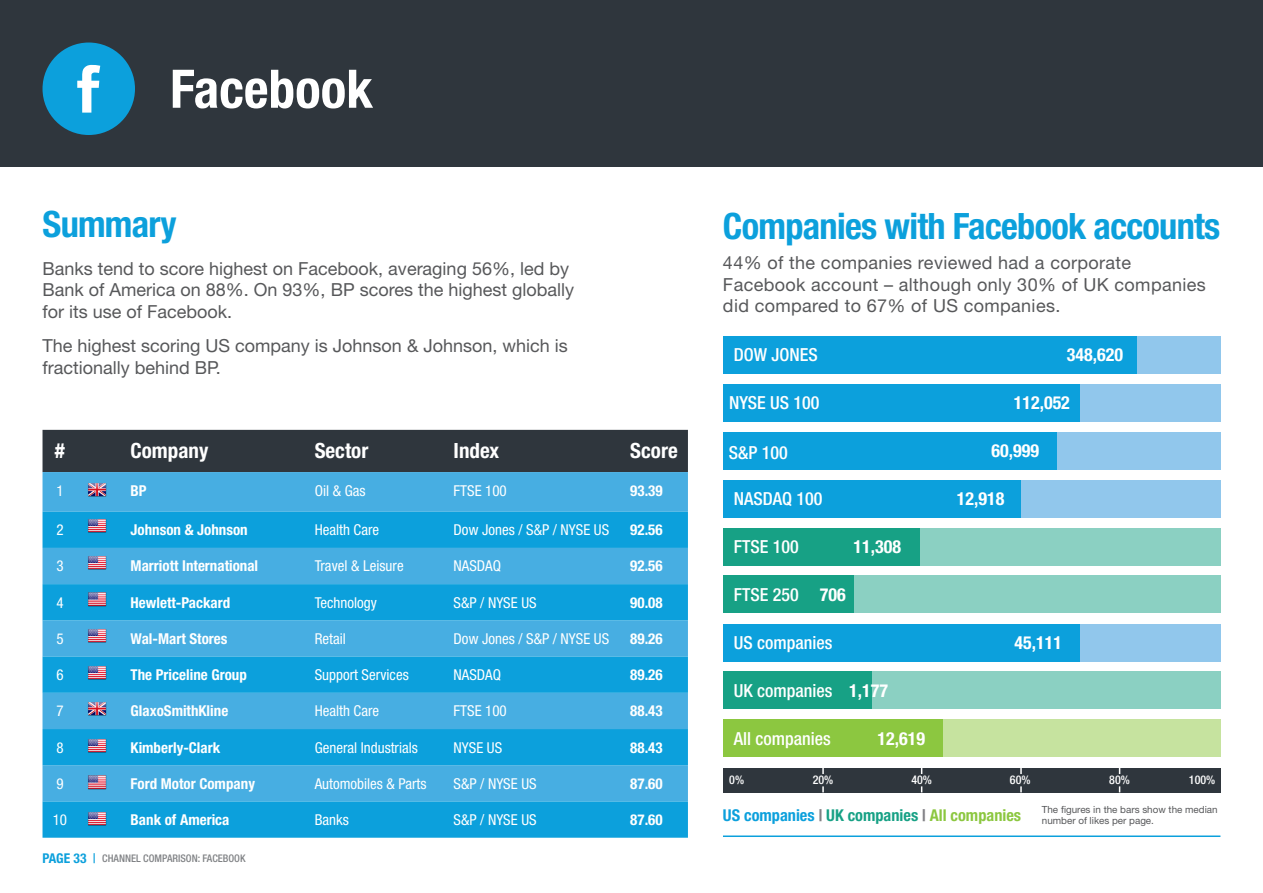
<style>
.page{position:relative;width:1263px;height:893px;background:#fff}
.page>*{position:absolute;margin:0;border:0;box-sizing:border-box;transform-origin:0 0}
.t1{font:700 condensed 53.25px "Helvetica Neue LT Std";color:#fff}
.t2{font:700 condensed 36.3px "Helvetica Neue LT Std";letter-spacing:-.02em;color:#0ca0dc}
.t3{font:700 condensed 21px "Helvetica Neue LT Std";color:#fff}
.t4{font:18px/21.6px "Helvetica Neue LT Std";color:#57585a}
.t5{font:18px/21.6px "Helvetica Neue LT Std";letter-spacing:.02em;color:#57585a}
.t6{font:500 condensed 18px "Helvetica Neue LT Std";color:#fff}
.t7{font:700 condensed 18px "Helvetica Neue LT Std";color:#fff}
.t8{font:700 condensed 16.35px "Helvetica Neue LT Std";color:#8cc740}
.t9{font:condensed 15px "Helvetica Neue LT Std";color:#fff}
.t10{font:700 condensed 15px "Helvetica Neue LT Std";color:#fff}
.t11{font:700 condensed 13.5px "Helvetica Neue LT Std";color:#0ca0dc}
.t12{font:500 condensed 12px "Helvetica Neue LT Std";color:#fff}
.t13{font:500 condensed 10.5px "Helvetica Neue LT Std";color:#808285}
.t14{font:9.9px "Helvetica Neue LT Std";color:#57585a}
.s1{font-weight:500}
.s2{color:#0ca0dc}
.s3{color:#818085}
.s4{color:#17a185}
</style>
<div class="page">
<div style="left:0;top:0;width:1263px;height:166px;background:#2f363d"></div>
<div style="left:723px;top:336px;width:497px;height:38px;background:#91c7ec"></div>
<div style="left:723px;top:384px;width:497px;height:37px;background:#91c7ec"></div>
<div style="left:723px;top:432px;width:497px;height:37px;background:#91c7ec"></div>
<div style="left:723px;top:480px;width:497px;height:37px;background:#91c7ec"></div>
<div style="left:723px;top:624px;width:497px;height:37px;background:#91c7ec"></div>
<div style="left:723px;top:528px;width:497px;height:37px;background:#8bd0c2"></div>
<div style="left:723px;top:672px;width:497px;height:37px;background:#8bd0c2"></div>
<div style="left:723px;top:576px;width:497px;height:37px;background:#8bd0c2"></div>
<div style="left:723px;top:720px;width:497px;height:37px;background:#c6e39f"></div>
<div style="left:723px;top:336px;width:413px;height:38px;background:#0ca0dc"></div>
<div style="left:723px;top:384px;width:356px;height:37px;background:#0ca0dc"></div>
<div style="left:723px;top:432px;width:333px;height:37px;background:#0ca0dc"></div>
<div style="left:723px;top:480px;width:298px;height:37px;background:#0ca0dc"></div>
<div style="left:723px;top:624px;width:356px;height:37px;background:#0ca0dc"></div>
<div style="left:723px;top:528px;width:196px;height:37px;background:#17a185"></div>
<div style="left:723px;top:672px;width:149px;height:37px;background:#17a185"></div>
<div style="left:723px;top:576px;width:131px;height:37px;background:#17a185"></div>
<div style="left:723px;top:720px;width:219px;height:37px;background:#8cc740"></div>
<div style="left:43px;top:43px;width:92px;height:92px;background:#0ca0dc;border-radius:50%"></div>
<svg style="left:77px;top:65px;width:23px;height:48px"></svg>
<div style="left:43px;top:430px;width:645px;height:42px;background:#2f363d"></div>
<div style="left:43px;top:472px;width:645px;height:40px;background:#47aee2"></div>
<svg style="left:43px;top:512px;width:645px;height:326px;background:#27a6de"></svg>
<img style="left:87px;top:590px;width:19px;height:19px">
<img style="left:87px;top:626px;width:19px;height:20px">
<img style="left:87px;top:663px;width:19px;height:19px">
<img style="left:87px;top:700px;width:19px;height:19px">
<img style="left:87px;top:736px;width:19px;height:20px">
<img style="left:87px;top:773px;width:19px;height:19px">
<img style="left:87px;top:810px;width:19px;height:19px">
<img style="left:87px;top:553px;width:19px;height:19px">
<img style="left:87px;top:517px;width:19px;height:19px">
<img style="left:87px;top:480px;width:19px;height:19px">
<div style="left:723px;top:768px;width:497px;height:24px;background:#2f363d"></div>
<svg style="left:822px;top:786px;width:2px;height:6px"></svg>
<svg style="left:1020px;top:786px;width:2px;height:6px"></svg>
<svg style="left:822px;top:768px;width:2px;height:6px"></svg>
<svg style="left:1020px;top:768px;width:2px;height:6px"></svg>
<hr style="left:723px;top:835px;width:497px;height:2px;background:#0ca0dc">
<p class="t1" style="left:170px;top:57px;width:204px">Facebook</p>
<p class="t2" style="left:43px;top:203px;width:136px">Summary</p>
<p class="t4" style="left:43px;top:257px;width:533px">Banks tend to score highest on Facebook, averaging 56%, led by<br>Bank of America on 88%. On 93%, BP scores the highest globally for its use of Facebook.</p>
<p class="t4" style="left:43px;top:335px;width:527px">The highest scoring US company is Johnson &amp; Johnson, which is fractionally behind BP.</p>
<p class="t3" style="left:55px;top:438px;width:12px">#</p>
<p class="t3" style="left:131px;top:438px;width:79px">Company</p>
<p class="t3" style="left:315px;top:438px;width:55px">Sector</p>
<p class="t3" style="left:454px;top:438px;width:47px">Index</p>
<p class="t3" style="left:630px;top:438px;width:49px">Score</p>
<p class="t9" style="left:56px;top:482px;width:9px">1</p>
<p class="t10" style="left:131px;top:481px;width:18px">BP</p>
<p class="t9" style="left:315px;top:482px;width:52px">Oil &amp; Gas</p>
<p class="t9" style="left:454px;top:482px;width:55px">FTSE 100</p>
<p class="t10" style="left:630px;top:481px;width:34px">93.39</p>
<p class="t9" style="left:56px;top:521px;width:9px">2</p>
<p class="t10" style="left:131px;top:521px;width:119px">Johnson &amp; Johnson</p>
<p class="t9" style="left:315px;top:521px;width:66px">Health Care</p>
<p class="t9" style="left:454px;top:521px;width:157px">Dow Jones / S&amp;P / NYSE US</p>
<p class="t10" style="left:630px;top:521px;width:34px">92.56</p>
<p class="t9" style="left:56px;top:557px;width:9px">3</p>
<p class="t10" style="left:131px;top:557px;width:129px">Marriott International</p>
<p class="t9" style="left:315px;top:557px;width:90px">Travel &amp; Leisure</p>
<p class="t9" style="left:454px;top:557px;width:49px">NASDAQ</p>
<p class="t10" style="left:630px;top:557px;width:34px">92.56</p>
<p class="t9" style="left:56px;top:594px;width:9px">4</p>
<p class="t10" style="left:131px;top:593px;width:101px">Hewlett-Packard</p>
<p class="t9" style="left:315px;top:594px;width:64px">Technology</p>
<p class="t9" style="left:454px;top:594px;width:85px">S&amp;P / NYSE US</p>
<p class="t10" style="left:630px;top:593px;width:34px">90.08</p>
<p class="t9" style="left:56px;top:630px;width:9px">5</p>
<p class="t10" style="left:131px;top:629px;width:98px">Wal-Mart Stores</p>
<p class="t9" style="left:315px;top:630px;width:33px">Retail</p>
<p class="t9" style="left:454px;top:630px;width:157px">Dow Jones / S&amp;P / NYSE US</p>
<p class="t10" style="left:630px;top:629px;width:34px">89.26</p>
<p class="t9" style="left:56px;top:666px;width:9px">6</p>
<p class="t10" style="left:131px;top:666px;width:118px">The Priceline Group</p>
<p class="t9" style="left:315px;top:666px;width:96px">Support Services</p>
<p class="t9" style="left:454px;top:666px;width:49px">NASDAQ</p>
<p class="t10" style="left:630px;top:666px;width:34px">89.26</p>
<p class="t9" style="left:56px;top:702px;width:9px">7</p>
<p class="t10" style="left:131px;top:702px;width:99px">GlaxoSmithKline</p>
<p class="t9" style="left:315px;top:702px;width:66px">Health Care</p>
<p class="t9" style="left:454px;top:702px;width:55px">FTSE 100</p>
<p class="t10" style="left:630px;top:702px;width:34px">88.43</p>
<p class="t9" style="left:56px;top:738px;width:9px">8</p>
<p class="t10" style="left:131px;top:738px;width:91px">Kimberly-Clark</p>
<p class="t9" style="left:315px;top:738px;width:105px">General Industrials</p>
<p class="t9" style="left:454px;top:738px;width:50px">NYSE US</p>
<p class="t10" style="left:630px;top:738px;width:34px">88.43</p>
<p class="t9" style="left:56px;top:775px;width:9px">9</p>
<p class="t10" style="left:131px;top:774px;width:126px">Ford Motor Company</p>
<p class="t9" style="left:315px;top:775px;width:113px">Automobiles &amp; Parts</p>
<p class="t9" style="left:454px;top:775px;width:85px">S&amp;P / NYSE US</p>
<p class="t10" style="left:630px;top:774px;width:34px">87.60</p>
<p class="t9" style="left:53px;top:811px;width:16px">10</p>
<p class="t10" style="left:131px;top:810px;width:100px">Bank of America</p>
<p class="t9" style="left:315px;top:811px;width:36px">Banks</p>
<p class="t9" style="left:454px;top:811px;width:85px">S&amp;P / NYSE US</p>
<p class="t10" style="left:630px;top:810px;width:34px">87.60</p>
<p class="t11" style="left:43px;top:850px;width:55px">PAGE 33 <span class="s1">|</span></p>
<p class="t13" style="left:102px;top:852px;width:145px">CHANNEL COMPARISON: FACEBOOK</p>
<p class="t2" style="left:723px;top:204px;width:499px">Companies with Facebook accounts</p>
<p class="t5" style="left:723px;top:252px;width:484px">44% of the companies reviewed had a corporate<br>Facebook account – although only 30% of UK companies did compared to 67% of US companies.</p>
<p class="t6" style="left:734px;top:344px;width:86px">DOW JONES</p>
<p class="t6" style="left:729px;top:392px;width:92px">NYSE US 100</p>
<p class="t6" style="left:729px;top:442px;width:60px">S&amp;P 100</p>
<p class="t6" style="left:734px;top:488px;width:90px">NASDAQ 100</p>
<p class="t6" style="left:734px;top:536px;width:66px">FTSE 100</p>
<p class="t6" style="left:734px;top:584px;width:66px">FTSE 250</p>
<p class="t7" style="left:853px;top:536px;width:49px">11,308</p>
<p class="t7" style="left:820px;top:583px;width:27px">706</p>
<p class="t6" style="left:734px;top:632px;width:100px">US companies</p>
<p class="t6" style="left:734px;top:680px;width:100px">UK companies</p>
<p class="t6" style="left:734px;top:728px;width:98px">All companies</p>
<p class="t7" style="left:849px;top:680px;width:40px">1,177</p>
<p class="t7" style="left:877px;top:727px;width:49px">12,619</p>
<p class="t7" style="left:1067px;top:344px;width:58px">348,620</p>
<p class="t7" style="left:1014px;top:392px;width:58px">112,052</p>
<p class="t7" style="left:991px;top:440px;width:49px">60,999</p>
<p class="t7" style="left:957px;top:487px;width:49px">12,918</p>
<p class="t7" style="left:1014px;top:632px;width:49px">45,111</p>
<p class="t12" style="left:729px;top:773px;width:16px">0%</p>
<p class="t12" style="left:813px;top:773px;width:22px">20%</p>
<p class="t12" style="left:911px;top:773px;width:22px">40%</p>
<p class="t12" style="left:1010px;top:773px;width:22px">60%</p>
<p class="t12" style="left:1109px;top:773px;width:22px">80%</p>
<p class="t12" style="left:1189px;top:773px;width:28px">100%</p>
<p class="t14" style="left:1042px;top:803px;width:177px">The figures in the bars show the median</p>
<p class="t8" style="left:723px;top:805px;width:300px"><span class="s2">US companies</span> <span class="s3">|</span> <span class="s4">UK companies</span> <span class="s3">|</span> All companies</p>
<p class="t14" style="left:1042px;top:815px;width:114px">number of likes per page.</p>
</div>
